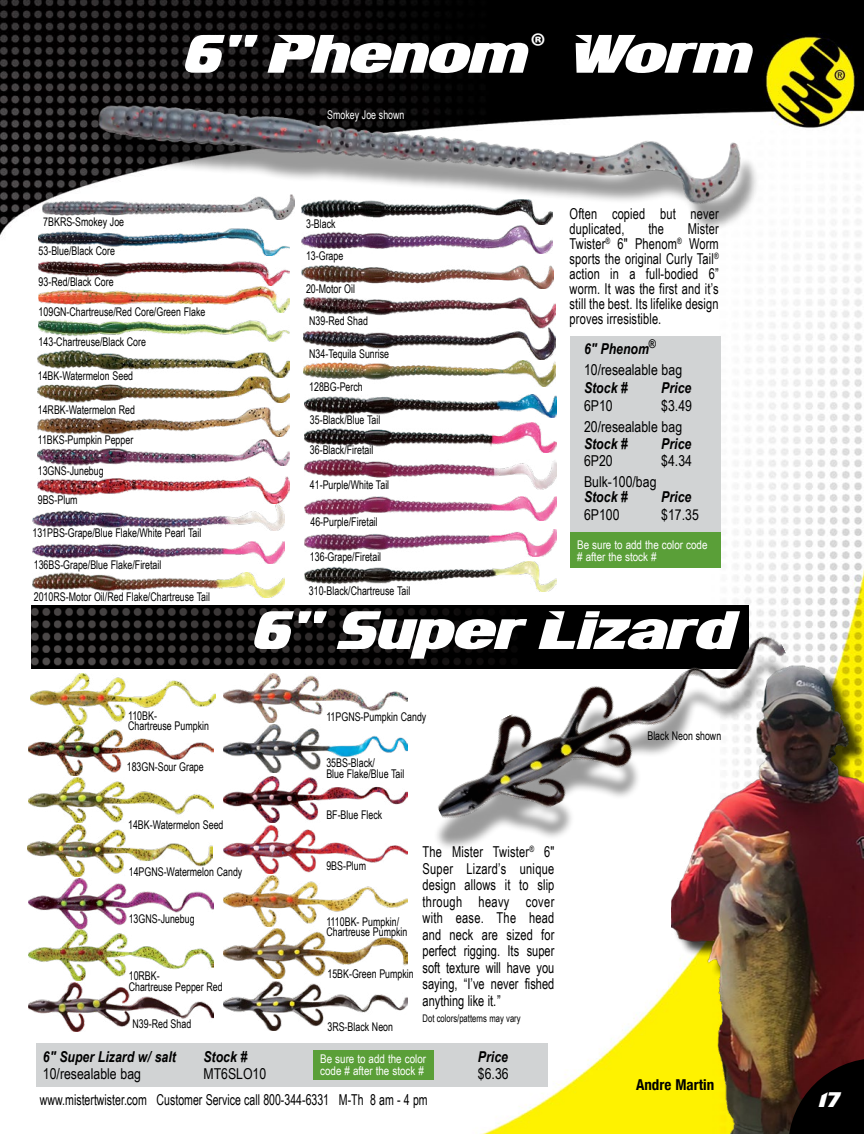
<style>
.page{position:relative;width:864px;height:1134px;background:#fff}
.page>*{position:absolute;margin:0;border:0;box-sizing:border-box;transform-origin:0 0}
.t1{font:54px "Infinite Justice";color:#fff}
.t2{font:21px "Infinite Justice";color:#fff}
.t3{font:15px/16.5px "Arial Narrow";color:#000;text-align:justify;scale:.9 1}
.t4{font:15px/21px "Arial Narrow";color:#000}
.t5{font:15px "Arial Narrow";color:#000;scale:.86 1}
.t6{font:italic 700 15px "Arial Narrow";color:#000}
.t7{font:700 condensed 15px "Helvetica Neue";color:#000}
.t8{font:12px/10.5px "Arial Narrow";color:#000;scale:.9 1}
.t9{font:12px/12px "Arial Narrow";color:#fff}
.t10{font:12px "Arial Narrow";color:#fff;scale:.9 1}
.t11{font:10.5px "Arial Narrow";color:#000;scale:.89 1}
.s1{font-weight:700;font-style:italic}
</style>
<div class="page">
<img style="left:0;top:0;width:864px;height:1134px">
<img style="left:32px;top:606px;width:383px;height:63px">
<img style="left:304px;top:298px;width:251px;height:88px">
<img style="left:38px;top:228px;width:37px;height:27px">
<img style="left:38px;top:262px;width:252px;height:50px">
<img style="left:38px;top:320px;width:252px;height:22px">
<img style="left:223px;top:674px;width:185px;height:49px">
<img style="left:415px;top:592px;width:385px;height:261px">
<img style="left:223px;top:725px;width:185px;height:47px">
<img style="left:223px;top:777px;width:185px;height:45px">
<img style="left:223px;top:826px;width:185px;height:48px">
<img style="left:28px;top:825px;width:185px;height:206px">
<img style="left:75px;top:35px;width:714px;height:260px">
<img style="left:30px;top:674px;width:185px;height:51px">
<img style="left:223px;top:876px;width:185px;height:102px">
<img style="left:223px;top:981px;width:185px;height:49px">
<img style="left:28px;top:726px;width:185px;height:49px">
<img style="left:301px;top:199px;width:252px;height:54px">
<img style="left:302px;top:266px;width:252px;height:23px">
<img style="left:38px;top:350px;width:251px;height:53px">
<img style="left:38px;top:407px;width:251px;height:30px">
<img style="left:38px;top:439px;width:251px;height:27px">
<img style="left:38px;top:476px;width:251px;height:27px">
<img style="left:32px;top:504px;width:252px;height:26px">
<img style="left:32px;top:541px;width:252px;height:23px">
<img style="left:32px;top:573px;width:252px;height:25px">
<img style="left:304px;top:395px;width:252px;height:23px">
<img style="left:304px;top:422px;width:252px;height:30px">
<img style="left:304px;top:459px;width:252px;height:31px">
<img style="left:305px;top:497px;width:252px;height:24px">
<img style="left:304px;top:530px;width:252px;height:26px">
<img style="left:305px;top:561px;width:252px;height:31px">
<img style="left:28px;top:778px;width:185px;height:45px">
<img style="left:42px;top:194px;width:252px;height:25px">
<img style="left:671px;top:665px;width:193px;height:469px">
<div style="left:571px;top:337px;width:150px;height:231px;background:#d1d3d4"></div>
<div style="left:571px;top:533px;width:150px;height:35px;background:#5a9f38"></div>
<div style="left:36px;top:1043px;width:512px;height:43px;background:#d1d3d4"></div>
<div style="left:313px;top:1050px;width:121px;height:30px;background:#5a9f38"></div>
<svg style="left:788px;top:1058px;width:76px;height:76px;background:#160705"></svg>
<h1 class="t1" style="left:181px;top:25px;width:569px">6" Phenom<sup>®</sup> Worm</h1>
<p class="t10" style="left:327px;top:106px;width:87px">Smokey Joe shown</p>
<p class="t8" style="left:43px;top:216px;width:91px">7BKRS-Smokey Joe</p>
<p class="t8" style="left:306px;top:218px;width:34px">3-Black</p>
<p class="t8" style="left:39px;top:245px;width:87px">53-Blue/Black Core</p>
<p class="t8" style="left:39px;top:276px;width:85px">93-Red/Black Core</p>
<p class="t8" style="left:39px;top:306px;width:187px">109GN-Chartreuse/Red Core/Green Flake</p>
<p class="t8" style="left:39px;top:336px;width:121px">143-Chartreuse/Black Core</p>
<p class="t8" style="left:38px;top:370px;width:108px">14BK-Watermelon Seed</p>
<p class="t8" style="left:38px;top:404px;width:110px">14RBK-Watermelon Red</p>
<p class="t8" style="left:38px;top:434px;width:108px">11BKS-Pumpkin Pepper</p>
<p class="t8" style="left:38px;top:465px;width:75px">13GNS-Junebug</p>
<p class="t8" style="left:38px;top:494px;width:46px">9BS-Plum</p>
<p class="t8" style="left:32px;top:527px;width:189px">131PBS-Grape/Blue Flake/White Pearl Tail</p>
<p class="t8" style="left:34px;top:559px;width:143px">136BS-Grape/Blue Flake/Firetail</p>
<p class="t8" style="left:34px;top:591px;width:197px">2010RS-Motor Oil/Red Flake/Chartreuse Tail</p>
<p class="t8" style="left:306px;top:251px;width:43px">13-Grape</p>
<p class="t8" style="left:306px;top:283px;width:56px">20-Motor Oil</p>
<p class="t8" style="left:309px;top:315px;width:67px">N39-Red Shad</p>
<p class="t8" style="left:309px;top:349px;width:90px">N34-Tequila Sunrise</p>
<p class="t8" style="left:309px;top:381px;width:61px">128BG-Perch</p>
<p class="t8" style="left:310px;top:415px;width:80px">35-Black/Blue Tail</p>
<p class="t8" style="left:310px;top:445px;width:72px">36-Black/Firetail</p>
<p class="t8" style="left:310px;top:479px;width:90px">41-Purple/White Tail</p>
<p class="t8" style="left:310px;top:516px;width:76px">46-Purple/Firetail</p>
<p class="t8" style="left:310px;top:551px;width:81px">136-Grape/Firetail</p>
<p class="t8" style="left:309px;top:585px;width:114px">310-Black/Chartreuse Tail</p>
<p class="t3" style="left:570px;top:205px;width:167px;line-height:15px">Often copied but never duplicated,</p>
<p class="t3" style="left:570px;top:220px;width:167px;line-height:15px;text-indent:118px">Mister Twister<sup>®</sup> 6" Phenom<sup>®</sup> Worm sports the original Curly Tail<sup>® </sup>action in a full-bodied 6” worm. It was the first and it’s still the best. Its lifelike design proves irresistible.</p>
<p class="t4" style="left:584px;top:337px;width:100px"><span class="s1">6" Phenom</span><sup>®<br></sup>10/resealable bag</p>
<p class="t6" style="left:584px;top:376px;width:46px">Stock #</p>
<p class="t6" style="left:661px;top:376px;width:32px">Price</p>
<p class="t4" style="left:584px;top:395px;width:30px">6P10</p>
<p class="t3" style="left:648px;top:220px;width:19px">the</p>
<p class="t4" style="left:584px;top:395px;width:110px;text-indent:77px">$3.49<br>20/resealable bag</p>
<p class="t6" style="left:584px;top:432px;width:46px">Stock #</p>
<p class="t6" style="left:661px;top:432px;width:32px">Price</p>
<p class="t4" style="left:584px;top:450px;width:30px">6P20</p>
<p class="t4" style="left:661px;top:450px;width:32px">$4.34</p>
<p class="t4" style="left:584px;top:471px;width:74px">Bulk-100/bag</p>
<p class="t6" style="left:584px;top:486px;width:46px">Stock #</p>
<p class="t6" style="left:661px;top:486px;width:32px">Price</p>
<p class="t4" style="left:584px;top:503px;width:37px">6P100</p>
<p class="t4" style="left:661px;top:503px;width:39px">$17.35</p>
<p class="t9" style="left:577px;top:538px;width:132px">Be sure to add the color code # after the stock #</p>
<p class="t8" style="left:128px;top:710px;width:91px">110BK-<br>Chartreuse Pumpkin</p>
<p class="t8" style="left:127px;top:761px;width:87px">183GN-Sour Grape</p>
<p class="t8" style="left:128px;top:819px;width:108px">14BK-Watermelon Seed</p>
<h1 class="t1" style="left:250px;top:601px;width:483px">6" Super Lizard</h1>
<p class="t8" style="left:326px;top:711px;width:113px">11PGNS-Pumpkin Candy</p>
<p class="t8" style="left:326px;top:757px;width:88px">35BS-Black/<br>Blue Flake/Blue Tail</p>
<p class="t8" style="left:326px;top:809px;width:64px">BF-Blue Fleck</p>
<p class="t8" style="left:647px;top:730px;width:84px">Black Neon shown</p>
<p class="t8" style="left:129px;top:866px;width:128px">14PGNS-Watermelon Candy</p>
<p class="t8" style="left:326px;top:860px;width:46px">9BS-Plum</p>
<p class="t8" style="left:129px;top:913px;width:75px">13GNS-Junebug</p>
<p class="t8" style="left:326px;top:916px;width:91px">1110BK- Pumpkin/<br>Chartreuse Pumpkin</p>
<p class="t8" style="left:129px;top:970px;width:106px">10RBK-<br>Chartreuse Pepper Red</p>
<p class="t8" style="left:327px;top:968px;width:97px">15BK-Green Pumpkin</p>
<p class="t8" style="left:133px;top:1018px;width:67px">N39-Red Shad</p>
<p class="t8" style="left:327px;top:1021px;width:75px">3RS-Black Neon</p>
<p class="t3" style="left:423px;top:843px;width:148px">The Mister Twister<sup>®</sup> 6" Super Lizard’s unique design allows it to slip through heavy cover with ease. The head and neck are sized for perfect rigging. Its super soft texture will have you saying, “I’ve never fished anything like it.”</p>
<p class="t11" style="left:423px;top:1011px;width:112px">Dot colors/patterns may vary</p>
<p class="t6" style="left:43px;top:1045px;width:135px">6" Super Lizard w/ salt</p>
<p class="t6" style="left:203px;top:1045px;width:46px">Stock #</p>
<p class="t6" style="left:478px;top:1045px;width:32px">Price</p>
<p class="t4" style="left:43px;top:1062px;width:100px">10/resealable bag</p>
<p class="t4" style="left:203px;top:1062px;width:64px">MT6SLO10</p>
<p class="t4" style="left:478px;top:1062px;width:32px">$6.36</p>
<p class="t9" style="left:320px;top:1052px;width:107px">Be sure to add the color code # after the stock #</p>
<p class="t5" style="left:40px;top:1089px;width:452px">www.mistertwister.com Customer Service call 800-344-6331 M-Th 8 am - 4 pm</p>
<p class="t7" style="left:636px;top:1072px;width:80px">Andre Martin</p>
<h2 class="t2" style="left:818px;top:1089px;width:21px">17</h2>
</div>
